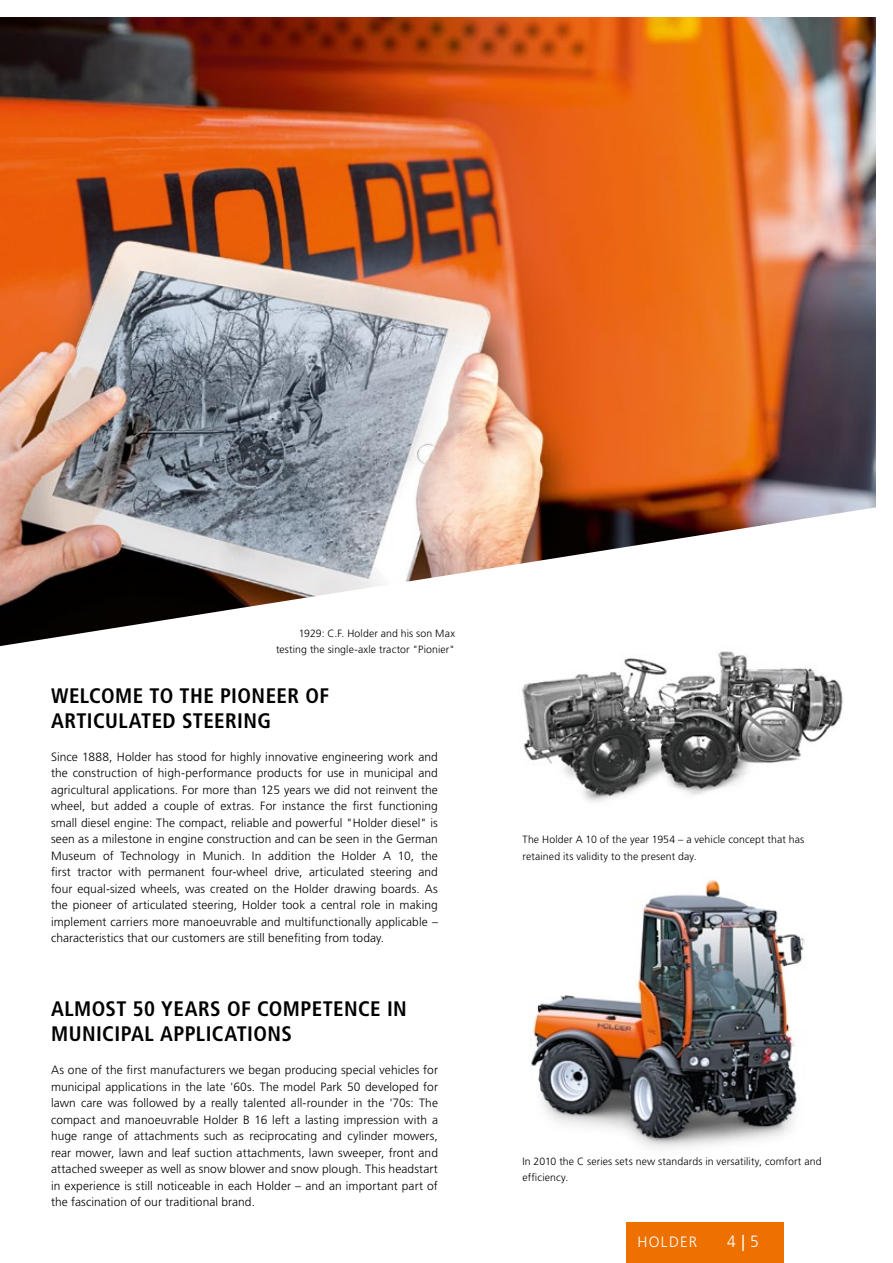
<style>
.page{position:relative;width:893px;height:1263px;background:#fff}
.page>*{position:absolute;margin:0;border:0;box-sizing:border-box;transform-origin:0 0}
.t1{font:700 condensed 21px/24.8px "Frutiger LT Std";letter-spacing:.02em;color:#000}
.t2{font:300 16.2px "Frutiger LT Std";color:#fff;scale:.96 1}
.t3{font:300 15px "Frutiger LT Std";letter-spacing:.09em;color:#fff}
.t4{font:300 12px/16.5px "Frutiger LT Std";letter-spacing:.005em;color:#000;text-align:justify}
.t5{font:300 10.5px/16.5px "Frutiger LT Std";letter-spacing:.01em;color:#000}
.s1{font-weight:400}
</style>
<div class="page">
<img style="left:0;top:17px;width:876px;height:629px">
<img style="left:531px;top:879px;width:274px;height:270px">
<img style="left:518px;top:604px;width:328px;height:198px">
<div style="left:627px;top:1223px;width:157px;height:40px;background:#ee7100"></div>
<p class="t5" style="left:276px;top:625px;width:180px;text-align:right">1929: C.F. Holder and his son Max testing the single-axle tractor "Pionier"</p>
<h1 class="t1" style="left:51px;top:683px;width:280px">WELCOME TO THE PIONEER OF<br>ARTICULATED STEERING</h1>
<p class="t4" style="left:51px;top:748px;width:388px">Since 1888, Holder has stood for highly innovative engineering work and the construction of high-performance products for use in municipal and agricultural applications. For more than 125 years we did not reinvent the wheel, but added a couple of extras. For instance the first functioning small diesel engine: The compact, reliable and powerful "Holder diesel" is seen as a milestone in engine construction and can be seen in the German Museum of Technology in Munich. In addition the Holder A 10, the first tractor with permanent four-wheel drive, articulated steering and four equal-sized wheels, was created on the Holder drawing boards. As the pioneer of articulated steering, Holder took a central role in making implement carriers more manoeuvrable and multifunctionally applicable – characteristics that our customers are still benefiting from today.</p>
<h1 class="t1" style="left:51px;top:997px;width:357px">ALMOST 50 YEARS OF COMPETENCE IN<br>MUNICIPAL APPLICATIONS</h1>
<p class="t4" style="left:51px;top:1062px;width:388px">As one of the first manufacturers we began producing special vehicles for municipal applications in the late '60s. The model Park 50 developed for lawn care was followed by a really talented all-rounder in the '70s: The compact and manoeuvrable Holder B 16 left a lasting impression with a huge range of attachments such as reciprocating and cylinder mowers, rear mower, lawn and leaf suction attachments, lawn sweeper, front and attached sweeper as well as snow blower and snow plough. This headstart in experience is still noticeable in each Holder – and an important part of the fascination of our traditional brand.</p>
<p class="t5" style="left:522px;top:831px;width:283px">The Holder A 10 of the year 1954 – a vehicle concept that has retained its validity to the present day.</p>
<p class="t5" style="left:522px;top:1153px;width:301px">In 2010 the C series sets new standards in versatility, comfort and efficiency.</p>
<p class="t3" style="left:637px;top:1234px;width:61px">HOLDER</p>
<h2 class="t2" style="left:727px;top:1233px;width:35px">4<span class="s1">|</span>5</h2>
</div>
